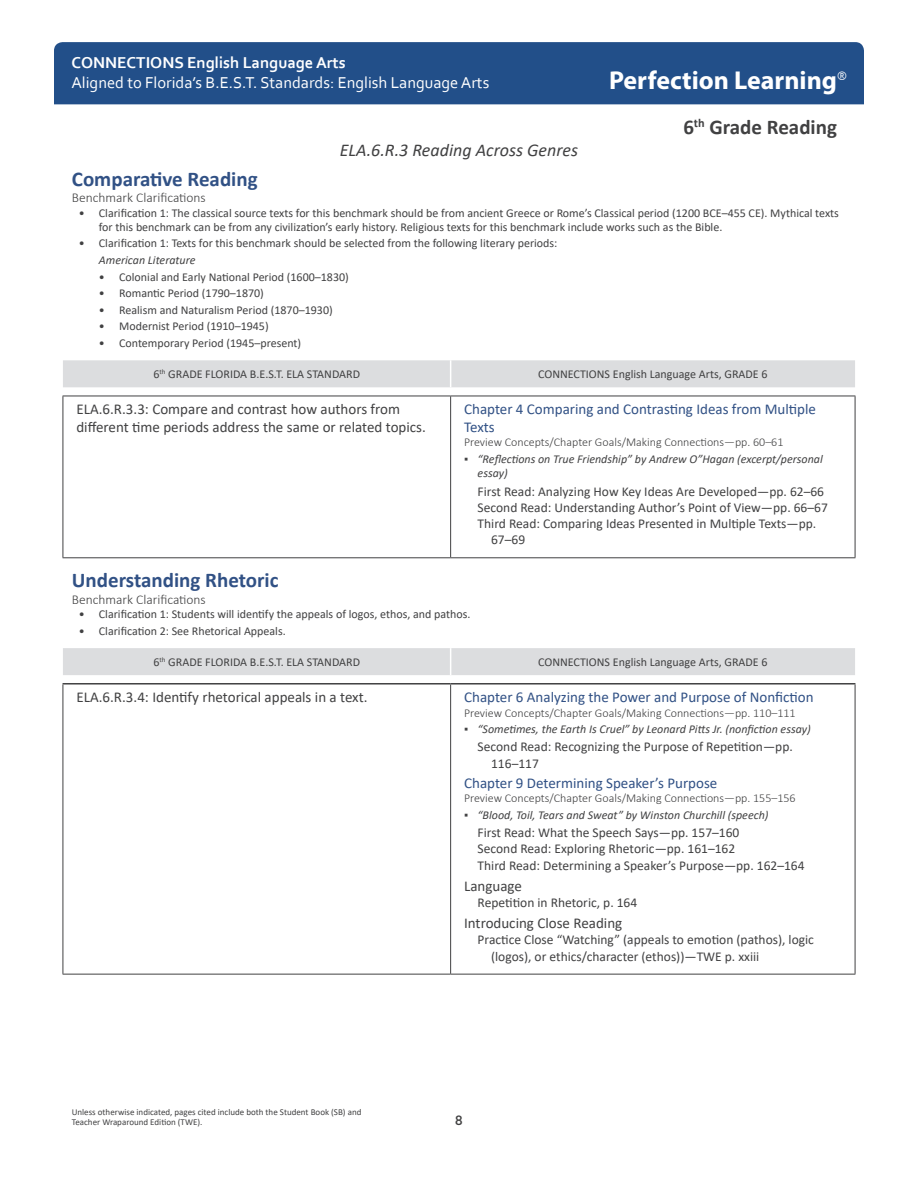
<style>
.page{position:relative;width:918px;height:1188px;background:#fff}
.page>*{position:absolute;margin:0;border:0;box-sizing:border-box;transform-origin:0 0}
.t1{font:700 25.95px "Myriad Pro";color:#fff}
.Perfection_Subsectio{font:700 21px "Calibri";color:#315185}
.t2{font:700 21px "Calibri";color:#414142}
.t3{font:italic 18px "Calibri";color:#414142}
.t4{font:16.5px "Corbel";color:#fff}
.t5{font:700 16.5px "Corbel";color:#fff}
.FL_BEST_Standard{font:15px/18px "Calibri";color:#414142}
.FL_BEST_Citations_Ch{font:15px/18px "Calibri";color:#315185}
.L_BEST_Citations_Hea{font:15px "Calibri";color:#414142}
.FL_BEST_Citations_1s{font:13.5px/16.2px "Calibri";color:#414142}
.BenchClar_head{font:300 13.5px "Calibri";color:#414142}
.t6{font:500 13.5px "Gotham Narrow";color:#414142}
.Calibri_Table_header{font:12px/14.4px "Calibri";color:#414142}
.BenchClar_sub_bullet{font:italic 12px/14.4px "Calibri";color:#414142}
.Chapter_intro{font:300 12px "Calibri";color:#414142}
.t7{font:9px/10.8px "Calibri";color:#414142}
.s1{font-style:normal}
</style>
<div class="page">
<div style="left:54px;top:42px;width:810px;height:62px;background:#224f89"></div>
<hr style="left:63px;top:396px;width:1px;height:161px;background:#414142">
<hr style="left:450px;top:396px;width:1px;height:161px;background:#414142">
<hr style="left:855px;top:396px;width:1px;height:161px;background:#414142">
<hr style="left:63px;top:557px;width:388px;height:1px;background:#414142">
<hr style="left:451px;top:557px;width:404px;height:1px;background:#414142">
<hr style="left:63px;top:396px;width:388px;height:1px;background:#414142">
<hr style="left:451px;top:396px;width:404px;height:1px;background:#414142">
<div style="left:63px;top:360px;width:792px;height:27px;background:#dcdddf"></div>
<hr style="left:63px;top:683px;width:388px;height:2px;background:#414142">
<hr style="left:451px;top:683px;width:404px;height:2px;background:#414142">
<hr style="left:63px;top:685px;width:1px;height:289px;background:#414142">
<hr style="left:450px;top:685px;width:1px;height:289px;background:#414142">
<hr style="left:855px;top:685px;width:1px;height:289px;background:#414142">
<hr style="left:63px;top:974px;width:388px;height:1px;background:#414142">
<hr style="left:451px;top:974px;width:404px;height:1px;background:#414142">
<div style="left:63px;top:648px;width:792px;height:27px;background:#dcdddf"></div>
<h3 class="t5" style="left:71px;top:52px;width:276px">CONNECTIONS English Language Arts</h3>
<h3 class="t4" style="left:71px;top:72px;width:419px">Aligned to Florida’s B.E.S.T. Standards: English Language Arts</h3>
<h3 class="t3" style="left:340px;top:138px;width:240px">ELA.6.R.3 Reading Across Genres</h3>
<h1 class="t1" style="left:609px;top:63px;width:239px">Perfection Learning<sup>®</sup></h1>
<h2 class="t2" style="left:683px;top:113px;width:155px">6<sup>th</sup> Grade Reading</h2>
<p class="Perfection_Subsectio" style="left:72px;top:164px;width:187px">Comparative Reading</p>
<p class="BenchClar_head" style="left:72px;top:189px;width:135px">Benchmark Clarifications</p>
<p class="Calibri_Table_header" style="left:99px;top:205px;width:742px;text-indent:-20px">• Clarification 1: The classical source texts for this benchmark should be from ancient Greece or Rome’s Classical period (1200 BCE–455 CE). Mythical texts for this benchmark can be from any civilization’s early history. Religious texts for this benchmark include works such as the Bible.</p>
<p class="Calibri_Table_header" style="left:79px;top:236px;width:480px">• Clarification 1: Texts for this benchmark should be selected from the following literary periods:</p>
<p class="BenchClar_sub_bullet" style="left:99px;top:252px;width:98px">American Literature</p>
<p class="Calibri_Table_header" style="left:99px;top:269px;width:251px">• Colonial and Early National Period (1600–1830)</p>
<p class="Calibri_Table_header" style="left:99px;top:286px;width:166px">• Romantic Period (1790–1870)</p>
<p class="Calibri_Table_header" style="left:99px;top:302px;width:235px">• Realism and Naturalism Period (1870–1930)</p>
<p class="Calibri_Table_header" style="left:99px;top:319px;width:171px">• Modernist Period (1910–1945)</p>
<p class="Calibri_Table_header" style="left:99px;top:335px;width:204px">• Contemporary Period (1945–present)</p>
<p class="Calibri_Table_header" style="left:153px;top:367px;width:208px">6<sup>th</sup> GRADE FLORIDA B.E.S.T. ELA STANDARD</p>
<p class="Calibri_Table_header" style="left:538px;top:367px;width:231px">CONNECTIONS English Language Arts, GRADE 6</p>
<p class="FL_BEST_Standard" style="left:76px;top:400px;width:351px">ELA.6.R.3.3: Compare and contrast how authors from different time periods address the same or related topics.</p>
<p class="FL_BEST_Citations_Ch" style="left:464px;top:400px;width:353px">Chapter 4 Comparing and Contrasting Ideas from Multiple<br>Texts</p>
<p class="Chapter_intro" style="left:464px;top:435px;width:321px">Preview Concepts/Chapter Goals/Making Connections—pp. 60–61</p>
<p class="BenchClar_sub_bullet" style="left:478px;top:451px;width:347px;text-indent:-14px"><span class="s1">▪</span> “Reflections on True Friendship” by Andrew O”Hagan (excerpt/personal essay)</p>
<p class="FL_BEST_Citations_1s" style="left:478px;top:483px;width:348px">First Read: Analyzing How Key Ideas Are Developed—pp. 62–66</p>
<p class="FL_BEST_Citations_1s" style="left:478px;top:499px;width:352px">Second Read: Understanding Author’s Point of View—pp. 66–67</p>
<p class="FL_BEST_Citations_1s" style="left:491px;top:515px;width:327px;text-indent:-14px">Third Read: Comparing Ideas Presented in Multiple Texts—pp.<br>67–69</p>
<p class="Perfection_Subsectio" style="left:72px;top:566px;width:208px">Understanding Rhetoric</p>
<p class="BenchClar_head" style="left:72px;top:591px;width:135px">Benchmark Clarifications</p>
<p class="Calibri_Table_header" style="left:79px;top:607px;width:393px">• Clarification 1: Students will identify the appeals of logos, ethos, and pathos.</p>
<p class="Calibri_Table_header" style="left:79px;top:623px;width:209px">• Clarification 2: See Rhetorical Appeals.</p>
<p class="Calibri_Table_header" style="left:153px;top:655px;width:208px">6<sup>th</sup> GRADE FLORIDA B.E.S.T. ELA STANDARD</p>
<p class="Calibri_Table_header" style="left:538px;top:655px;width:231px">CONNECTIONS English Language Arts, GRADE 6</p>
<p class="FL_BEST_Standard" style="left:76px;top:688px;width:293px">ELA.6.R.3.4: Identify rhetorical appeals in a text.</p>
<p class="FL_BEST_Citations_Ch" style="left:464px;top:688px;width:351px">Chapter 6 Analyzing the Power and Purpose of Nonfiction</p>
<p class="Chapter_intro" style="left:464px;top:705px;width:333px">Preview Concepts/Chapter Goals/Making Connections—pp. 110–111</p>
<p class="BenchClar_sub_bullet" style="left:464px;top:721px;width:348px"><span class="s1">▪</span> “Sometimes, the Earth Is Cruel” by Leonard Pitts Jr. (nonfiction essay)</p>
<p class="FL_BEST_Citations_1s" style="left:491px;top:739px;width:303px;text-indent:-14px">Second Read: Recognizing the Purpose of Repetition—pp.<br>116–117</p>
<p class="FL_BEST_Citations_Ch" style="left:464px;top:773px;width:255px">Chapter 9 Determining Speaker’s Purpose</p>
<p class="Chapter_intro" style="left:464px;top:791px;width:333px">Preview Concepts/Chapter Goals/Making Connections—pp. 155–156</p>
<p class="BenchClar_sub_bullet" style="left:464px;top:807px;width:306px"><span class="s1">▪</span> “Blood, Toil, Tears and Sweat” by Winston Churchill (speech)</p>
<p class="FL_BEST_Citations_1s" style="left:478px;top:824px;width:263px">First Read: What the Speech Says—pp. 157–160</p>
<p class="FL_BEST_Citations_1s" style="left:478px;top:840px;width:259px">Second Read: Exploring Rhetoric—pp. 161–162</p>
<p class="FL_BEST_Citations_1s" style="left:478px;top:857px;width:329px">Third Read: Determining a Speaker’s Purpose—pp. 162–164</p>
<p class="L_BEST_Citations_Hea" style="left:464px;top:875px;width:59px">Language</p>
<p class="FL_BEST_Citations_1s" style="left:478px;top:894px;width:161px">Repetition in Rhetoric, p. 164</p>
<p class="L_BEST_Citations_Hea" style="left:464px;top:913px;width:160px">Introducing Close Reading</p>
<p class="FL_BEST_Citations_1s" style="left:491px;top:932px;width:324px;text-indent:-14px">Practice Close “Watching” (appeals to emotion (pathos), logic (logos), or ethics/character (ethos))—TWE p. xxiii</p>
<p class="t7" style="left:72px;top:1106px;width:291px">Unless otherwise indicated, pages cited include both the Student Book (SB) and<br>Teacher Wraparound Edition (TWE).</p>
<p class="t6" style="left:455px;top:1112px;width:9px">8</p>
</div>
